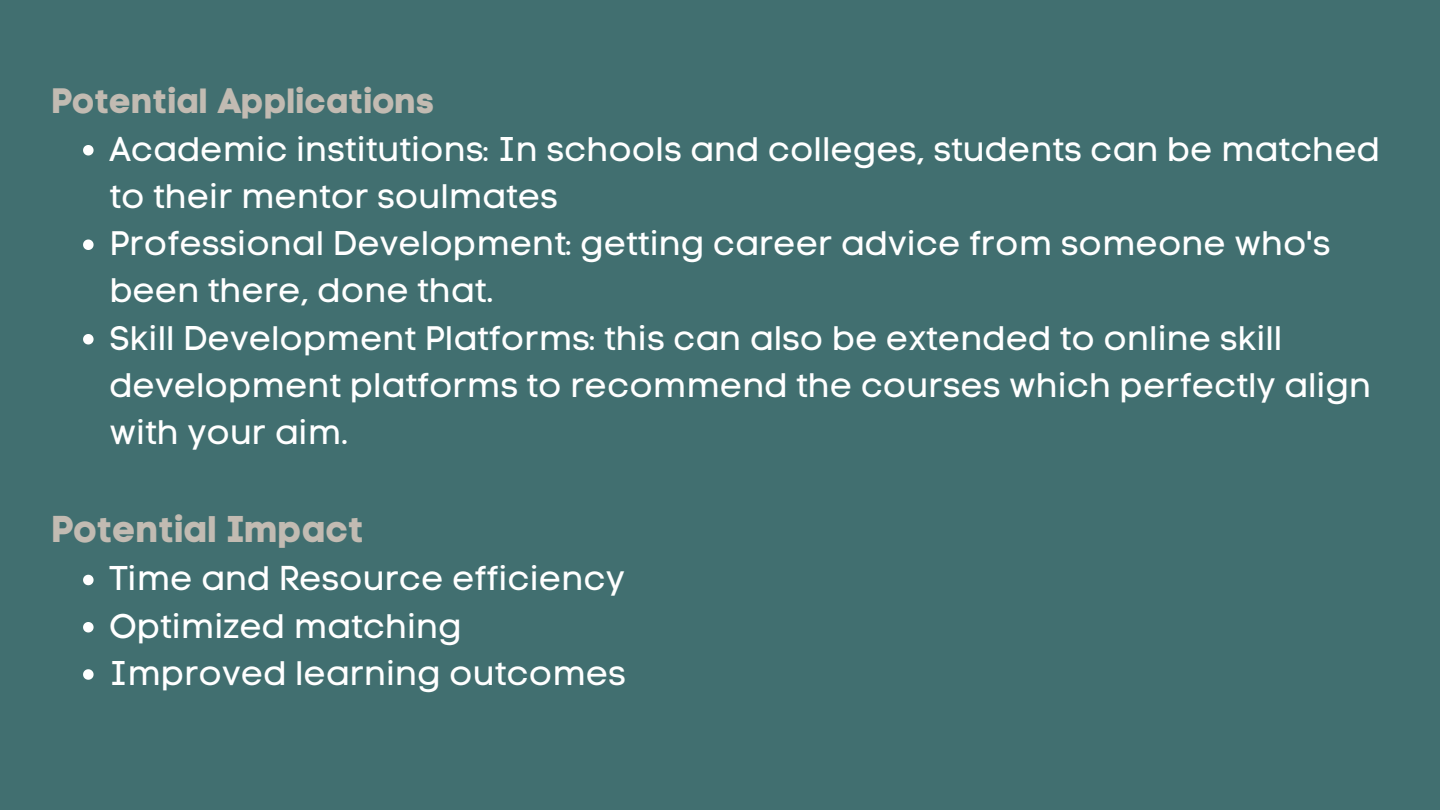
<style>
.page{position:relative;width:1440px;height:810px;background:#416f70}
.page>*{position:absolute;margin:0;border:0;box-sizing:border-box;transform-origin:0 0}
.t1{font:37px "Code Pro Bold LC";color:#c2bbb2}
.t2{font:35px "Code Pro Bold LC";color:#c2bbb2}
.t3{font:34px/47.2px "Code Pro Normal LC";color:#fff}
</style>
<div class="page">
<svg style="left:83px;top:145px;width:11px;height:10px"></svg>
<svg style="left:83px;top:239px;width:11px;height:11px"></svg>
<svg style="left:83px;top:334px;width:11px;height:10px"></svg>
<svg style="left:83px;top:575px;width:11px;height:10px"></svg>
<svg style="left:83px;top:622px;width:11px;height:10px"></svg>
<svg style="left:83px;top:669px;width:11px;height:11px"></svg>
<p class="t2" style="left:52px;top:80px;width:384px">Potential Applications</p>
<p class="t3" style="left:109px;top:125px;width:1272px">Academic institutions: In schools and colleges, students can be matched to their mentor soulmates</p>
<p class="t3" style="left:109px;top:220px;width:1223px">Professional Development: getting career advice from someone who's been there, done that.</p>
<p class="t3" style="left:109px;top:314px;width:1263px">Skill Development Platforms: this can also be extended to online skill development platforms to recommend the courses which perfectly align with your aim.</p>
<p class="t1" style="left:52px;top:507px;width:314px">Potential Impact</p>
<p class="t3" style="left:109px;top:555px;width:517px">Time and Resource efficiency</p>
<p class="t3" style="left:109px;top:602px;width:354px">Optimized matching</p>
<p class="t3" style="left:109px;top:649px;width:518px">Improved learning outcomes</p>
</div>
